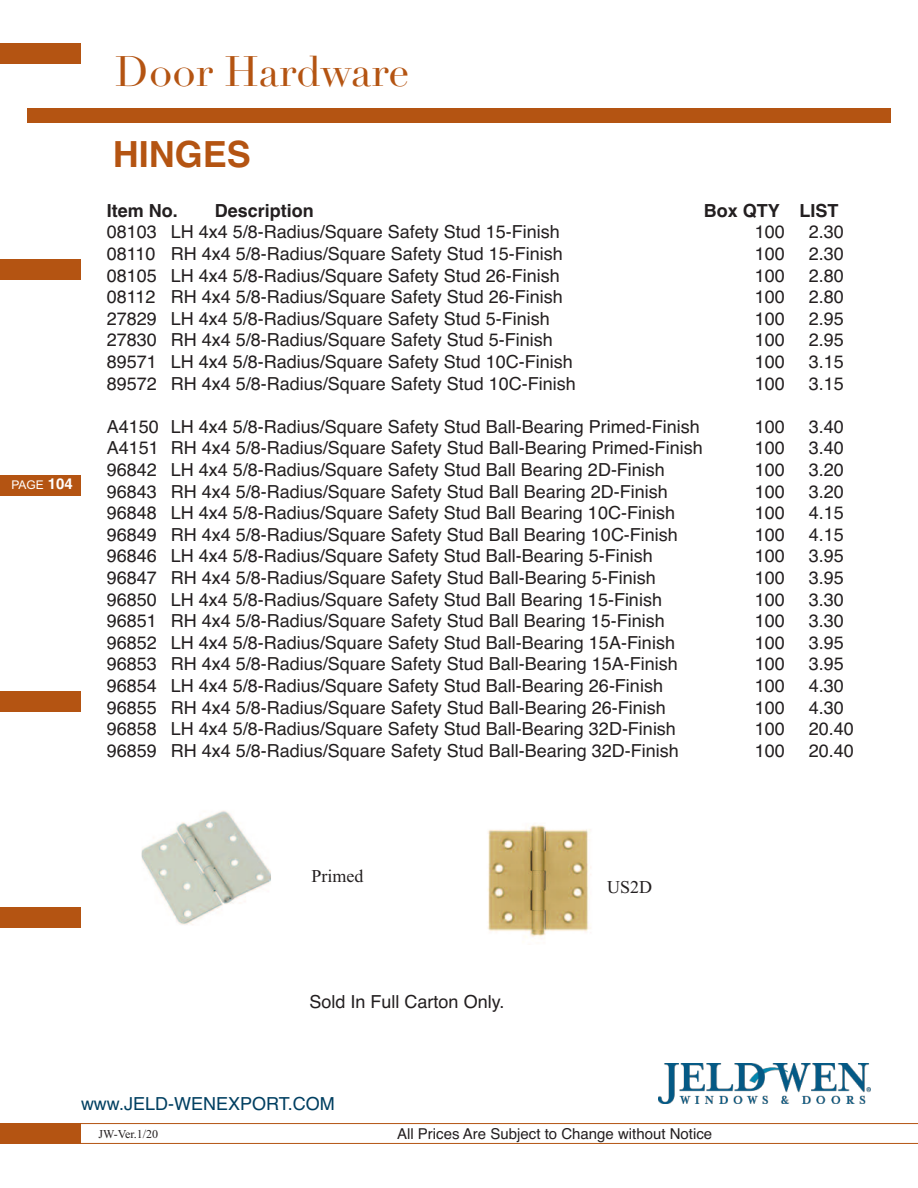
<style>
.page{position:relative;width:918px;height:1188px;background:#fff}
.page>*{position:absolute;margin:0;border:0;box-sizing:border-box;transform-origin:0 0}
.t1{font:42px "Didot";color:#b45412}
.t2{font:700 36px "Helvetica";color:#b45412}
.t3{font:18px "Helvetica";color:#231f20}
.t4{font:700 18px "Helvetica";color:#231f20}
.t5{font:18px "Helvetica";color:#003f61}
.t6{font:18px "Times New Roman";color:#231f20}
.t7{font:15px "Helvetica";color:#231f20}
.t8{font:12px "Times New Roman";color:#231f20}
.t9{font:12px "Arial";color:#fff}
.s1{font-family:"Helvetica";font-weight:700;font-size:15px}
</style>
<div class="page">
<hr style="left:0;top:1123px;width:918px;height:1px;background:#b45412">
<hr style="left:0;top:1143px;width:918px;height:1px;background:#b45412">
<div style="left:0;top:43px;width:81px;height:21px;background:#b45412"></div>
<div style="left:0;top:259px;width:81px;height:21px;background:#b45412"></div>
<div style="left:0;top:475px;width:81px;height:21px;background:#b45412"></div>
<div style="left:0;top:691px;width:81px;height:21px;background:#b45412"></div>
<div style="left:0;top:907px;width:81px;height:21px;background:#b45412"></div>
<div style="left:0;top:1123px;width:81px;height:21px;background:#b45412"></div>
<div style="left:27px;top:108px;width:864px;height:15px;background:#b45412"></div>
<img style="left:658px;top:1063px;width:213px;height:40px">
<img style="left:488px;top:825px;width:103px;height:113px">
<img style="left:142px;top:810px;width:129px;height:115px">
<p class="t9" style="left:12px;top:478px;width:63px">PAGE <span class="s1">104</span></p>
<h1 class="t1" style="left:115px;top:46px;width:296px">Door Hardware</h1>
<h2 class="t2" style="left:113px;top:134px;width:140px">HINGES</h2>
<p class="t4" style="left:107px;top:200px;width:73px">Item No.</p>
<p class="t4" style="left:215px;top:200px;width:101px">Description</p>
<p class="t4" style="left:704px;top:200px;width:136px">Box QTY LIST</p>
<p class="t3" style="left:107px;top:222px;width:455px">08103 LH 4x4 5/8-Radius/Square Safety Stud 15-Finish</p>
<p class="t3" style="left:755px;top:222px;width:32px">100</p>
<p class="t3" style="left:809px;top:222px;width:37px">2.30</p>
<p class="t3" style="left:107px;top:243px;width:458px">08110 RH 4x4 5/8-Radius/Square Safety Stud 15-Finish</p>
<p class="t3" style="left:755px;top:243px;width:32px">100</p>
<p class="t3" style="left:809px;top:243px;width:37px">2.30</p>
<p class="t3" style="left:107px;top:265px;width:455px">08105 LH 4x4 5/8-Radius/Square Safety Stud 26-Finish</p>
<p class="t3" style="left:755px;top:265px;width:32px">100</p>
<p class="t3" style="left:809px;top:265px;width:37px">2.80</p>
<p class="t3" style="left:107px;top:287px;width:458px">08112 RH 4x4 5/8-Radius/Square Safety Stud 26-Finish</p>
<p class="t3" style="left:755px;top:287px;width:32px">100</p>
<p class="t3" style="left:809px;top:287px;width:37px">2.80</p>
<p class="t3" style="left:107px;top:308px;width:445px">27829 LH 4x4 5/8-Radius/Square Safety Stud 5-Finish</p>
<p class="t3" style="left:755px;top:308px;width:32px">100</p>
<p class="t3" style="left:809px;top:308px;width:37px">2.95</p>
<p class="t3" style="left:107px;top:330px;width:448px">27830 RH 4x4 5/8-Radius/Square Safety Stud 5-Finish</p>
<p class="t3" style="left:755px;top:330px;width:32px">100</p>
<p class="t3" style="left:809px;top:330px;width:37px">2.95</p>
<p class="t3" style="left:107px;top:351px;width:468px">89571 LH 4x4 5/8-Radius/Square Safety Stud 10C-Finish</p>
<p class="t3" style="left:755px;top:351px;width:32px">100</p>
<p class="t3" style="left:809px;top:351px;width:37px">3.15</p>
<p class="t3" style="left:107px;top:373px;width:471px">89572 RH 4x4 5/8-Radius/Square Safety Stud 10C-Finish</p>
<p class="t3" style="left:755px;top:373px;width:32px">100</p>
<p class="t3" style="left:809px;top:373px;width:37px">3.15</p>
<p class="t3" style="left:107px;top:416px;width:595px">A4150 LH 4x4 5/8-Radius/Square Safety Stud Ball-Bearing Primed-Finish</p>
<p class="t3" style="left:755px;top:416px;width:32px">100</p>
<p class="t3" style="left:809px;top:416px;width:37px">3.40</p>
<p class="t3" style="left:107px;top:438px;width:598px">A4151 RH 4x4 5/8-Radius/Square Safety Stud Ball-Bearing Primed-Finish</p>
<p class="t3" style="left:755px;top:438px;width:32px">100</p>
<p class="t3" style="left:809px;top:438px;width:37px">3.40</p>
<p class="t3" style="left:107px;top:459px;width:560px">96842 LH 4x4 5/8-Radius/Square Safety Stud Ball Bearing 2D-Finish</p>
<p class="t3" style="left:755px;top:459px;width:32px">100</p>
<p class="t3" style="left:809px;top:459px;width:37px">3.20</p>
<p class="t3" style="left:107px;top:481px;width:563px">96843 RH 4x4 5/8-Radius/Square Safety Stud Ball Bearing 2D-Finish</p>
<p class="t3" style="left:755px;top:481px;width:32px">100</p>
<p class="t3" style="left:809px;top:481px;width:37px">3.20</p>
<p class="t3" style="left:107px;top:503px;width:570px">96848 LH 4x4 5/8-Radius/Square Safety Stud Ball Bearing 10C-Finish</p>
<p class="t3" style="left:755px;top:503px;width:32px">100</p>
<p class="t3" style="left:809px;top:503px;width:37px">4.15</p>
<p class="t3" style="left:107px;top:524px;width:573px">96849 RH 4x4 5/8-Radius/Square Safety Stud Ball Bearing 10C-Finish</p>
<p class="t3" style="left:755px;top:524px;width:32px">100</p>
<p class="t3" style="left:809px;top:524px;width:37px">4.15</p>
<p class="t3" style="left:107px;top:546px;width:548px">96846 LH 4x4 5/8-Radius/Square Safety Stud Ball-Bearing 5-Finish</p>
<p class="t3" style="left:755px;top:546px;width:32px">100</p>
<p class="t3" style="left:809px;top:546px;width:37px">3.95</p>
<p class="t3" style="left:107px;top:567px;width:551px">96847 RH 4x4 5/8-Radius/Square Safety Stud Ball-Bearing 5-Finish</p>
<p class="t3" style="left:755px;top:567px;width:32px">100</p>
<p class="t3" style="left:809px;top:567px;width:37px">3.95</p>
<p class="t3" style="left:107px;top:589px;width:557px">96850 LH 4x4 5/8-Radius/Square Safety Stud Ball Bearing 15-Finish</p>
<p class="t3" style="left:755px;top:589px;width:32px">100</p>
<p class="t3" style="left:809px;top:589px;width:37px">3.30</p>
<p class="t3" style="left:107px;top:611px;width:560px">96851 RH 4x4 5/8-Radius/Square Safety Stud Ball Bearing 15-Finish</p>
<p class="t3" style="left:755px;top:611px;width:32px">100</p>
<p class="t3" style="left:809px;top:611px;width:37px">3.30</p>
<p class="t3" style="left:107px;top:632px;width:570px">96852 LH 4x4 5/8-Radius/Square Safety Stud Ball-Bearing 15A-Finish</p>
<p class="t3" style="left:755px;top:632px;width:32px">100</p>
<p class="t3" style="left:809px;top:632px;width:37px">3.95</p>
<p class="t3" style="left:107px;top:654px;width:573px">96853 RH 4x4 5/8-Radius/Square Safety Stud Ball-Bearing 15A-Finish</p>
<p class="t3" style="left:755px;top:654px;width:32px">100</p>
<p class="t3" style="left:809px;top:654px;width:37px">3.95</p>
<p class="t3" style="left:107px;top:675px;width:558px">96854 LH 4x4 5/8-Radius/Square Safety Stud Ball-Bearing 26-Finish</p>
<p class="t3" style="left:755px;top:675px;width:32px">100</p>
<p class="t3" style="left:809px;top:675px;width:37px">4.30</p>
<p class="t3" style="left:107px;top:697px;width:561px">96855 RH 4x4 5/8-Radius/Square Safety Stud Ball-Bearing 26-Finish</p>
<p class="t3" style="left:755px;top:697px;width:32px">100</p>
<p class="t3" style="left:809px;top:697px;width:37px">4.30</p>
<p class="t3" style="left:107px;top:719px;width:571px">96858 LH 4x4 5/8-Radius/Square Safety Stud Ball-Bearing 32D-Finish</p>
<p class="t3" style="left:755px;top:719px;width:32px">100</p>
<p class="t3" style="left:809px;top:719px;width:47px">20.40</p>
<p class="t3" style="left:107px;top:740px;width:574px">96859 RH 4x4 5/8-Radius/Square Safety Stud Ball-Bearing 32D-Finish</p>
<p class="t3" style="left:755px;top:740px;width:32px">100</p>
<p class="t3" style="left:809px;top:740px;width:47px">20.40</p>
<p class="t6" style="left:312px;top:866px;width:53px">Primed</p>
<p class="t3" style="left:310px;top:991px;width:196px">Sold In Full Carton Only.</p>
<p class="t5" style="left:81px;top:1093px;width:255px">www.JELD-WENEXPORT.COM</p>
<p class="t6" style="left:607px;top:876px;width:47px">US2D</p>
<p class="t8" style="left:98px;top:1127px;width:61px">JW-Ver.1/20</p>
<p class="t7" style="left:397px;top:1125px;width:317px">All Prices Are Subject to Change without Notice</p>
</div>
